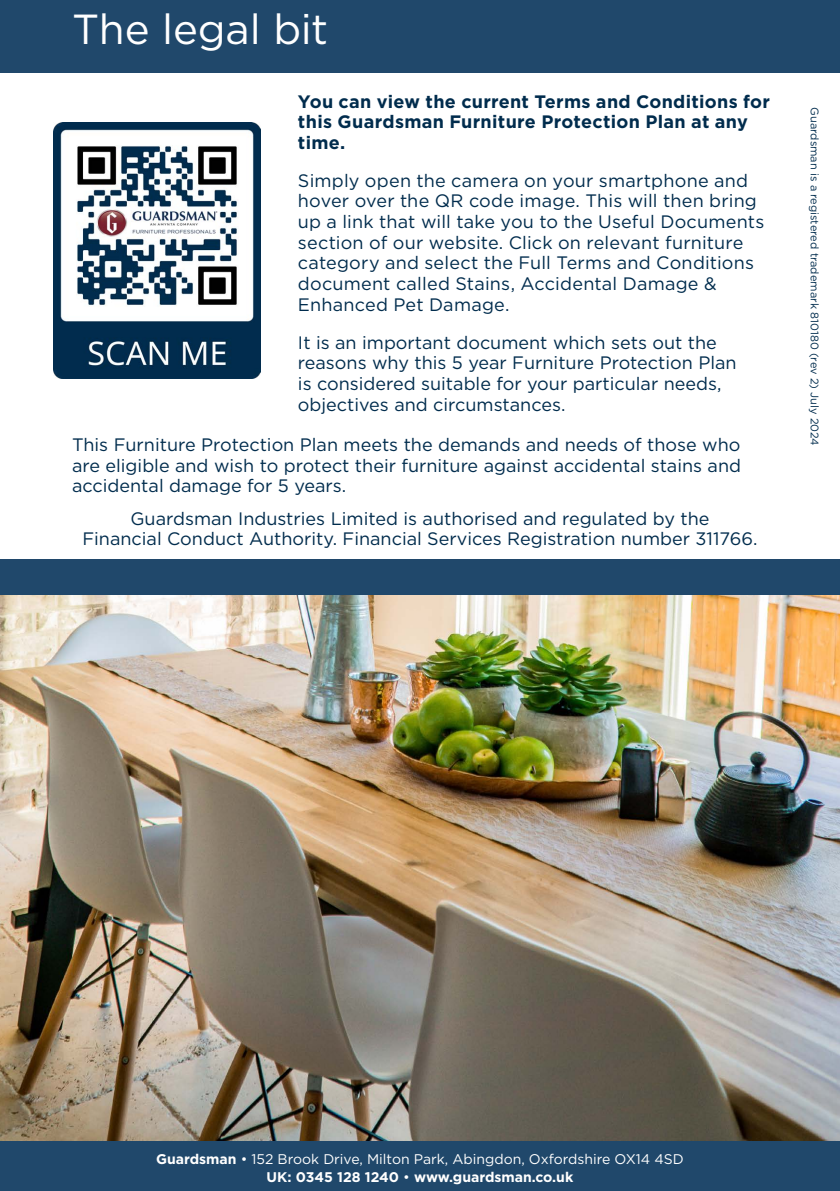
<style>
.page{position:relative;width:840px;height:1191px;background:#fff}
.page>*{position:absolute;margin:0;border:0;box-sizing:border-box;transform-origin:0 0}
.t1{font:42px "Gotham";letter-spacing:-.005em;color:#fff}
.t2{font:18px/20.8px "Gotham";color:#002c4d}
.t3{font:700 18px/20.8px "Gotham";letter-spacing:.015em;color:#002c4d}
.t4{font:14px/18px "Gotham";color:#fff;text-align:center}
.t5{font:11px "Gotham";color:#002c4d}
.s1{font-weight:700}
</style>
<div class="page">
<img style="left:0;top:594px;width:839px;height:547px">
<div style="left:0;top:1141px;width:839px;height:50px;background:#20486b"></div>
<div style="left:0;top:0;width:839px;height:72px;background:#20486b"></div>
<img style="left:54px;top:122px;width:206px;height:256px">
<hr style="left:839px;top:72px;width:1px;height:169px;background:#20486b">
<div style="left:0;top:559px;width:839px;height:35px;background:#20486b"></div>
<h1 class="t1" style="left:72px;top:6px;width:257px">The legal bit</h1>
<p class="t3" style="left:298px;top:90px;width:473px">You can view the current Terms and Conditions for this Guardsman Furniture Protection Plan at any time.</p>
<p class="t2" style="left:298px;top:170px;width:467px">Simply open the camera on your smartphone and hover over the QR code image. This will then bring up a link that will take you to the Useful Documents section of our website. Click on relevant furniture category and select the Full Terms and Conditions document called Stains, Accidental Damage &amp; Enhanced Pet Damage.</p>
<p class="t2" style="left:298px;top:332px;width:440px">It is an important document which sets out the reasons why this 5 year Furniture Protection Plan is considered suitable for your particular needs, objectives and circumstances.</p>
<p class="t2" style="left:72px;top:434px;width:670px;text-align:justify">This Furniture Protection Plan meets the demands and needs of those who are eligible and wish to protect their furniture against accidental stains and accidental damage for 5 years.</p>
<p class="t2" style="left:82px;top:507px;width:676px;text-align:center">Guardsman Industries Limited is authorised and regulated by the<br>Financial Conduct Authority. Financial Services Registration number 311766.</p>
<p class="t5" style="left:820px;top:107px;width:340px;rotate:90deg">Guardsman is a registered trademark 810180 (rev 2) July 2024</p>
<p class="t4" style="left:156px;top:1149px;width:529px"><span class="s1">Guardsman</span> • 152 Brook Drive, Milton Park, Abingdon, Oxfordshire OX14 4SD<br><span class="s1">UK: 0345 128 1240</span> • <span class="s1">www.guardsman.co.uk</span></p>
</div>
